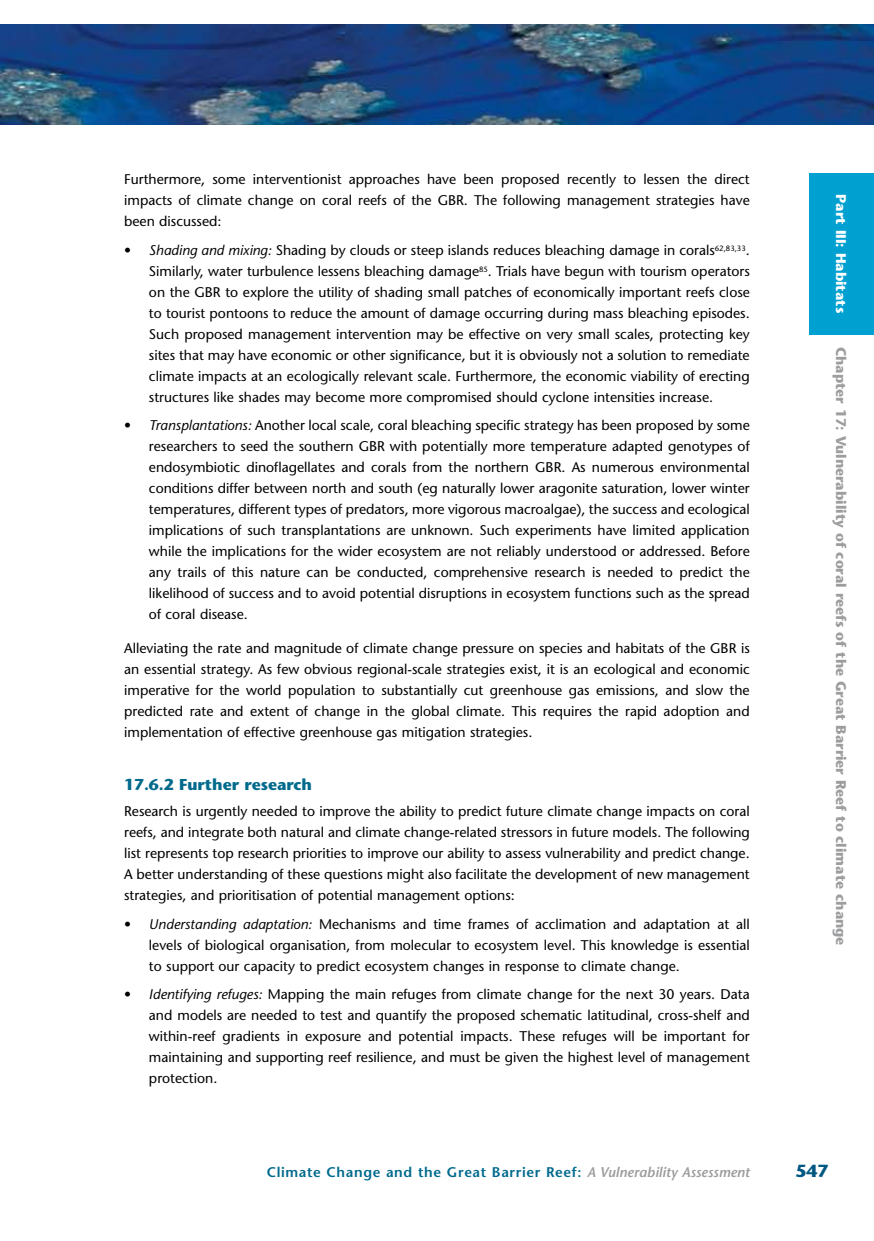
<style>
.page{position:relative;width:874px;height:1241px;background:#fff}
.page>*{position:absolute;margin:0;border:0;box-sizing:border-box;transform-origin:0 0}
.t1{font:700 17.5px "Stone Sans";color:#005782}
.t2{font:700 15.75px "Stone Sans";color:#006a8d}
.t3{font:14px/21px "Stone Sans";color:#000;text-align:justify}
.t4{font:700 14px "Stone Sans";color:#9c9d9f}
.t5{font:600 14px "Stone Sans";letter-spacing:.045em;color:#006a8d}
.t6{font:700 14px "Stone Sans";color:#fff}
.s1{font-style:italic}
.s2{font-style:italic;color:#9c9d9f}
</style>
<div class="page">
<img style="left:0;top:25px;width:873px;height:99px">
<div style="left:809px;top:173px;width:64px;height:162px;background:#00a0d1"></div>
<p class="t3" style="left:124px;top:169px;width:626px">Furthermore, some interventionist approaches have been proposed recently to lessen the direct impacts of climate change on coral reefs of the GBR. The following management strategies have been discussed:</p>
<p class="t3" style="left:149px;top:239px;width:602px;text-indent:-25px">• <span class="s1">Shading and mixing:</span> Shading by clouds or steep islands reduces bleaching damage in corals<sup>62,83,33</sup>.<br>Similarly, water turbulence lessens bleaching damage<sup>85</sup>. Trials have begun with tourism operators on the GBR to explore the utility of shading small patches of economically important reefs close to tourist pontoons to reduce the amount of damage occurring during mass bleaching episodes.<br>Such proposed management intervention may be effective on very small scales, protecting key sites that may have economic or other significance, but it is obviously not a solution to remediate climate impacts at an ecologically relevant scale. Furthermore, the economic viability of erecting structures like shades may become more compromised should cyclone intensities increase.</p>
<p class="t3" style="left:149px;top:415px;width:602px;text-indent:-25px">• <span class="s1">Transplantations:</span> Another local scale, coral bleaching specific strategy has been proposed by some researchers to seed the southern GBR with potentially more temperature adapted genotypes of endosymbiotic dinoflagellates and corals from the northern GBR. As numerous environmental conditions differ between north and south (eg naturally lower aragonite saturation, lower winter temperatures, different types of predators, more vigorous macroalgae), the success and ecological implications of such transplantations are unknown. Such experiments have limited application while the implications for the wider ecosystem are not reliably understood or addressed. Before any trails of this nature can be conducted, comprehensive research is needed to predict the likelihood of success and to avoid potential disruptions in ecosystem functions such as the spread of coral disease.</p>
<p class="t3" style="left:124px;top:637px;width:627px">Alleviating the rate and magnitude of climate change pressure on species and habitats of the GBR is an essential strategy. As few obvious regional-scale strategies exist, it is an ecological and economic imperative for the world population to substantially cut greenhouse gas emissions, and slow the predicted rate and extent of change in the global climate. This requires the rapid adoption and implementation of effective greenhouse gas mitigation strategies.</p>
<p class="t2" style="left:124px;top:775px;width:189px">17.6.2 Further research</p>
<p class="t3" style="left:124px;top:800px;width:627px">Research is urgently needed to improve the ability to predict future climate change impacts on coral reefs, and integrate both natural and climate change-related stressors in future models. The following list represents top research priorities to improve our ability to assess vulnerability and predict change.<br>A better understanding of these questions might also facilitate the development of new management strategies, and prioritisation of potential management options:</p>
<p class="t3" style="left:149px;top:913px;width:602px;text-indent:-25px">• <span class="s1">Understanding adaptation:</span> Mechanisms and time frames of acclimation and adaptation at all levels of biological organisation, from molecular to ecosystem level. This knowledge is essential to support our capacity to predict ecosystem changes in response to climate change.</p>
<p class="t3" style="left:149px;top:983px;width:602px;text-indent:-25px">• <span class="s1">Identifying refuges:</span> Mapping the main refuges from climate change for the next 30 years. Data and models are needed to test and quantify the proposed schematic latitudinal, cross-shelf and within-reef gradients in exposure and potential impacts. These refuges will be important for maintaining and supporting reef resilience, and must be given the highest level of management protection.</p>
<p class="t6" style="left:849px;top:194px;width:120px;rotate:90deg">Part III: Habitats</p>
<p class="t4" style="left:849px;top:346px;width:600px;rotate:90deg">Chapter 17: Vulnerability of coral reefs of the Great Barrier Reef to climate change</p>
<p class="t5" style="left:266px;top:1163px;width:484px">Climate Change and the Great Barrier Reef: <span class="s2">A Vulnerability Assessment</span></p>
<p class="t1" style="left:795px;top:1160px;width:35px">547</p>
</div>
